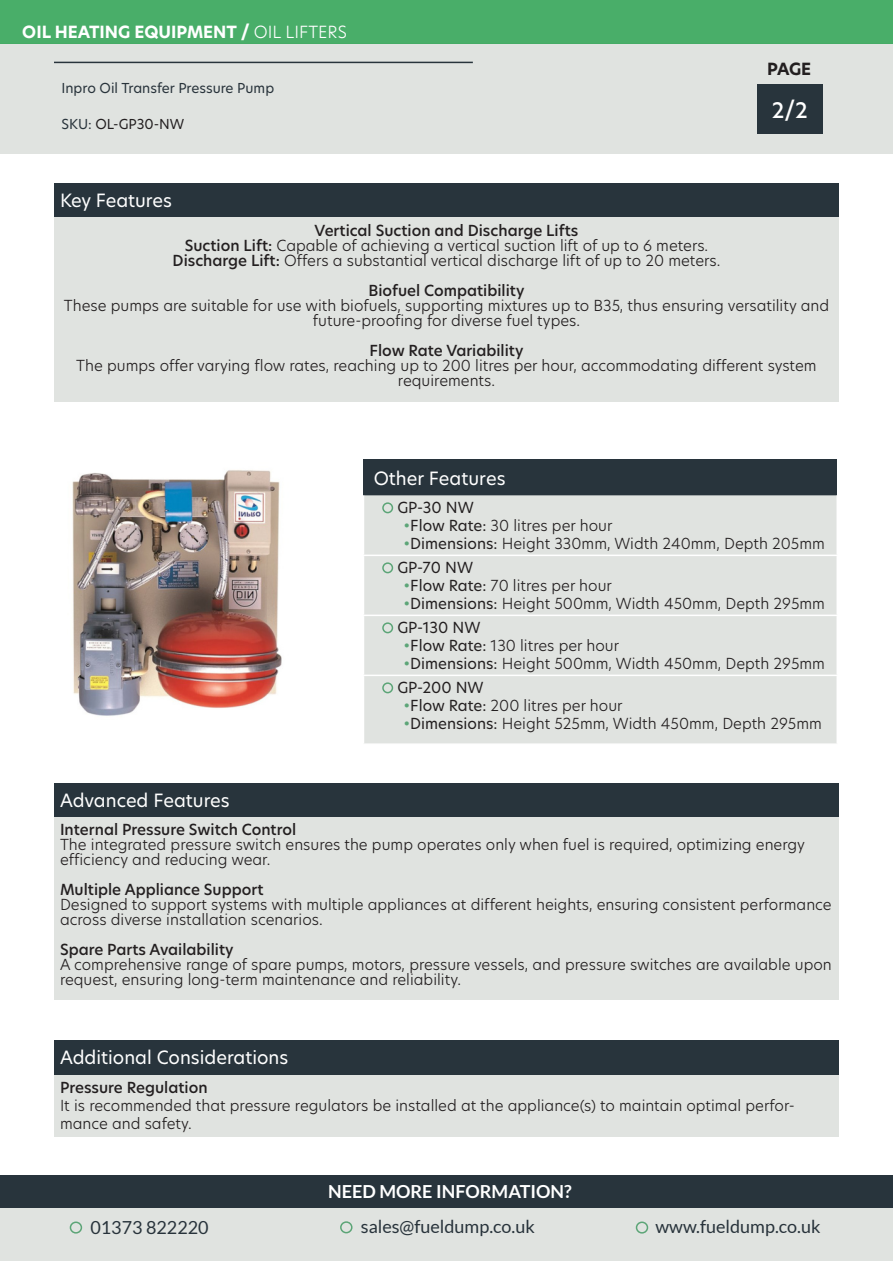
<style>
.page{position:relative;width:893px;height:1263px;background:#fff}
.page>*{position:absolute;margin:0;border:0;box-sizing:border-box;transform-origin:0 0}
.t1{font:500 21px "New Hero";color:#fff}
.t2{font:18px "New Hero";color:#fff}
.t3{font:18px "Lato";color:#28333b}
.t4{font:700 18px "Lato";color:#fff}
.t5{font:700 16.5px "New Hero";color:#fff}
.t6{font:700 16.5px "New Hero";color:#231f20}
.t7{font:300 15px/15px "New Hero";color:#231f20}
.t8{font:500 15px "New Hero";color:#231f20}
.t9{font:15px "New Hero";color:#231f20}
.t10{font:13.5px "New Hero";color:#28333b}
.t11{font:13.5px "New Hero";color:#231f20}
.s1{font-weight:300}
.s2{color:#28333b}
.s3{font-weight:500}
.s4{color:#5ca577}
.s5{font-weight:400}
</style>
<div class="page">
<div style="left:0;top:44px;width:893px;height:110px;background:#e0e3e0"></div>
<div style="left:0;top:0;width:893px;height:44px;background:#49ae69"></div>
<div style="left:0;top:1206px;width:893px;height:55px;background:#e0e3e0"></div>
<div style="left:636px;top:1221px;width:12px;height:12px;border:2px solid #5ca577;border-radius:50%"></div>
<div style="left:70px;top:1221px;width:12px;height:12px;border:2px solid #5ca577;border-radius:50%"></div>
<div style="left:340px;top:1221px;width:12px;height:12px;border:2px solid #5ca577;border-radius:50%"></div>
<div style="left:0;top:1175px;width:893px;height:33px;background:#28343c"></div>
<div style="left:757px;top:84px;width:65px;height:50px;background:#28343c"></div>
<hr style="left:54px;top:62px;width:419px;height:1px;background:#28343c">
<div style="left:54px;top:183px;width:785px;height:35px;background:#28343c"></div>
<div style="left:54px;top:218px;width:785px;height:184px;background:#e0e3e0"></div>
<div style="left:363px;top:459px;width:474px;height:36px;background:#28343c"></div>
<div style="left:364px;top:495px;width:472px;height:248px;background:#e0e3e0"></div>
<hr style="left:363px;top:555px;width:475px;height:1px;background:#fff">
<hr style="left:363px;top:615px;width:475px;height:1px;background:#fff">
<hr style="left:363px;top:675px;width:475px;height:1px;background:#fff">
<div style="left:382px;top:502px;width:11px;height:11px;border:2px solid #5ca577;border-radius:50%"></div>
<div style="left:382px;top:562px;width:11px;height:11px;border:2px solid #5ca577;border-radius:50%"></div>
<div style="left:382px;top:622px;width:11px;height:11px;border:2px solid #5ca577;border-radius:50%"></div>
<div style="left:382px;top:682px;width:11px;height:11px;border:2px solid #5ca577;border-radius:50%"></div>
<img style="left:72px;top:470px;width:210px;height:246px">
<div style="left:54px;top:782px;width:785px;height:35px;background:#28343c"></div>
<div style="left:54px;top:817px;width:785px;height:182px;background:#e0e3e0"></div>
<div style="left:54px;top:1040px;width:785px;height:35px;background:#28343c"></div>
<div style="left:54px;top:1075px;width:785px;height:61px;background:#e0e3e0"></div>
<p class="t5" style="left:22px;top:20px;width:326px">OIL HEATING EQUIPMENT / <span class="s1">OIL LIFTERS</span></p>
<p class="t10" style="left:61px;top:79px;width:214px">Inpro Oil Transfer Pressure Pump</p>
<p class="t11" style="left:61px;top:115px;width:124px"><span class="s2">SKU:</span> OL-GP30-NW</p>
<p class="t2" style="left:60px;top:189px;width:113px">Key Features</p>
<p class="t6" style="left:767px;top:58px;width:46px">PAGE</p>
<p class="t1" style="left:772px;top:95px;width:37px">2/2</p>
<p class="t8" style="left:315px;top:220px;width:265px">Vertical Suction and Discharge Lifts</p>
<p class="t7" style="left:185px;top:237px;width:525px"><span class="s3">Suction Lift:</span> Capable of achieving a vertical suction lift of up to 6 meters.</p>
<p class="t7" style="left:173px;top:252px;width:549px"><span class="s3">Discharge Lift:</span> Offers a substantial vertical discharge lift of up to 20 meters.</p>
<p class="t8" style="left:369px;top:280px;width:157px">Biofuel Compatibility</p>
<p class="t7" style="left:64px;top:297px;width:767px;text-align:center">These pumps are suitable for use with biofuels, supporting mixtures up to B35, thus ensuring versatility and future-proofing for diverse fuel types.</p>
<p class="t8" style="left:370px;top:340px;width:155px">Flow Rate Variability</p>
<p class="t7" style="left:76px;top:357px;width:742px;text-align:center">The pumps offer varying flow rates, reaching up to 200 litres per hour, accommodating different system requirements.</p>
<p class="t2" style="left:374px;top:466px;width:133px">Other Features</p>
<p class="t9" style="left:397px;top:498px;width:78px">GP-30 NW</p>
<p class="t7" style="left:403px;top:518px;width:210px"><span class="s4">•</span><span class="s5">Flow Rate:</span> 30 litres per hour</p>
<p class="t7" style="left:403px;top:536px;width:423px"><span class="s4">•</span><span class="s5">Dimensions:</span> Height 330mm, Width 240mm, Depth 205mm</p>
<p class="t9" style="left:397px;top:558px;width:77px">GP-70 NW</p>
<p class="t7" style="left:403px;top:578px;width:210px"><span class="s4">•</span><span class="s5">Flow Rate:</span> 70 litres per hour</p>
<p class="t7" style="left:403px;top:596px;width:423px"><span class="s4">•</span><span class="s5">Dimensions:</span> Height 500mm, Width 450mm, Depth 295mm</p>
<p class="t9" style="left:397px;top:618px;width:85px">GP-130 NW</p>
<p class="t7" style="left:403px;top:638px;width:217px"><span class="s4">•</span><span class="s5">Flow Rate:</span> 130 litres per hour</p>
<p class="t7" style="left:403px;top:656px;width:423px"><span class="s4">•</span><span class="s5">Dimensions:</span> Height 500mm, Width 450mm, Depth 295mm</p>
<p class="t9" style="left:397px;top:678px;width:88px">GP-200 NW</p>
<p class="t7" style="left:403px;top:698px;width:221px"><span class="s4">•</span><span class="s5">Flow Rate:</span> 200 litres per hour</p>
<p class="t7" style="left:403px;top:716px;width:420px"><span class="s4">•</span><span class="s5">Dimensions:</span> Height 525mm, Width 450mm, Depth 295mm</p>
<p class="t2" style="left:60px;top:788px;width:171px">Advanced Features</p>
<p class="t8" style="left:60px;top:820px;width:238px">Internal Pressure Switch Control</p>
<p class="t7" style="left:60px;top:837px;width:746px">The integrated pressure switch ensures the pump operates only when fuel is required, optimizing energy efficiency and reducing wear.</p>
<p class="t8" style="left:60px;top:880px;width:205px">Multiple Appliance Support</p>
<p class="t7" style="left:60px;top:897px;width:773px">Designed to support systems with multiple appliances at different heights, ensuring consistent performance across diverse installation scenarios.</p>
<p class="t8" style="left:60px;top:940px;width:175px">Spare Parts Availability</p>
<p class="t7" style="left:60px;top:957px;width:773px">A comprehensive range of spare pumps, motors, pressure vessels, and pressure switches are available upon request, ensuring long-term maintenance and reliability.</p>
<p class="t2" style="left:60px;top:1045px;width:230px">Additional Considerations</p>
<p class="t8" style="left:60px;top:1077px;width:149px">Pressure Regulation</p>
<p class="t7" style="left:60px;top:1096px;width:736px;line-height:18px">It is recommended that pressure regulators be installed at the appliance(s) to maintain optimal perfor&shy;mance and safety.</p>
<p class="t4" style="left:328px;top:1181px;width:245px">NEED MORE INFORMATION?</p>
<p class="t3" style="left:90px;top:1217px;width:120px">01373 822220</p>
<p class="t3" style="left:361px;top:1216px;width:175px">sales@fueldump.co.uk</p>
<p class="t3" style="left:655px;top:1216px;width:167px">www.fueldump.co.uk</p>
</div>
